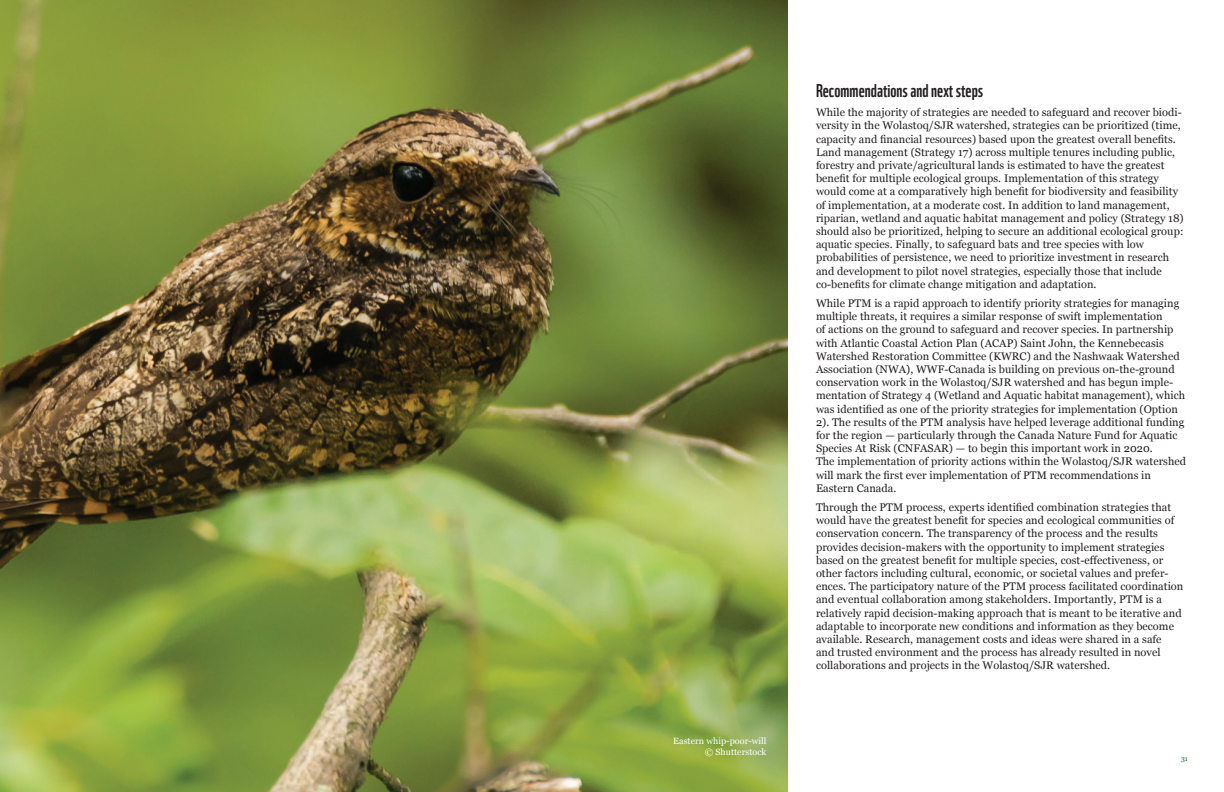
<style>
.page{position:relative;width:1224px;height:792px;background:#fff}
.page>*{position:absolute;margin:0;border:0;box-sizing:border-box;transform-origin:0 0}
.t1{font:18px "WWF";color:#231f20}
.t2{font:11px/13.2px "Georgia";letter-spacing:.005em;color:#231f20}
.t3{font:9px/10.8px "Georgia";letter-spacing:.005em;color:#fff;text-align:right}
.t4{font:7px "Georgia";color:#0b7931}
</style>
<div class="page">
<img style="left:0;top:0;width:788px;height:792px">
<p class="t3" style="left:673px;top:736px;width:95px">Eastern whip-poor-will © Shutterstock</p>
<h1 class="t1" style="left:816px;top:76px;width:169px">Recommendations and next steps</h1>
<p class="t2" style="left:816px;top:105px;width:369px">While the majority of strategies are needed to safeguard and recover biodi&shy;versity in the Wolastoq/SJR watershed, strategies can be prioritized (time, capacity and financial resources) based upon the greatest overall benefits.<br>Land management (Strategy 17) across multiple tenures including public, forestry and private/agricultural lands is estimated to have the greatest benefit for multiple ecological groups. Implementation of this strategy would come at a comparatively high benefit for biodiversity and feasibility of implementation, at a moderate cost. In addition to land management, riparian, wetland and aquatic habitat management and policy (Strategy 18) should also be prioritized, helping to secure an additional ecological group: aquatic species. Finally, to safeguard bats and tree species with low probabilities of persistence, we need to prioritize investment in research and development to pilot novel strategies, especially those that include co-benefits for climate change mitigation and adaptation.</p>
<p class="t2" style="left:816px;top:296px;width:372px">While PTM is a rapid approach to identify priority strategies for managing multiple threats, it requires a similar response of swift implementation<br>of actions on the ground to safeguard and recover species. In partnership with Atlantic Coastal Action Plan (ACAP) Saint John, the Kennebecasis Watershed Restoration Committee (KWRC) and the Nashwaak Watershed Association (NWA), WWF-Canada is building on previous on-the-ground conservation work in the Wolastoq/SJR watershed and has begun imple&shy;mentation of Strategy 4 (Wetland and Aquatic habitat management), which was identified as one of the priority strategies for implementation (Option 2). The results of the PTM analysis have helped leverage additional funding for the region — particularly through the Canada Nature Fund for Aquatic Species At Risk (CNFASAR) — to begin this important work in 2020.<br>The implementation of priority actions within the Wolastoq/SJR watershed will mark the first ever implementation of PTM recommendations in Eastern Canada.</p>
<p class="t2" style="left:816px;top:500px;width:369px">Through the PTM process, experts identified combination strategies that would have the greatest benefit for species and ecological communities of conservation concern. The transparency of the process and the results provides decision-makers with the opportunity to implement strategies based on the greatest benefit for multiple species, cost-effectiveness, or other factors including cultural, economic, or societal values and prefer&shy;ences. The participatory nature of the PTM process facilitated coordination and eventual collaboration among stakeholders. Importantly, PTM is a relatively rapid decision-making approach that is meant to be iterative and adaptable to incorporate new conditions and information as they become available. Research, management costs and ideas were shared in a safe<br>and trusted environment and the process has already resulted in novel collaborations and projects in the Wolastoq/SJR watershed.</p>
<p class="t4" style="left:1181px;top:754px;width:8px">31</p>
</div>
